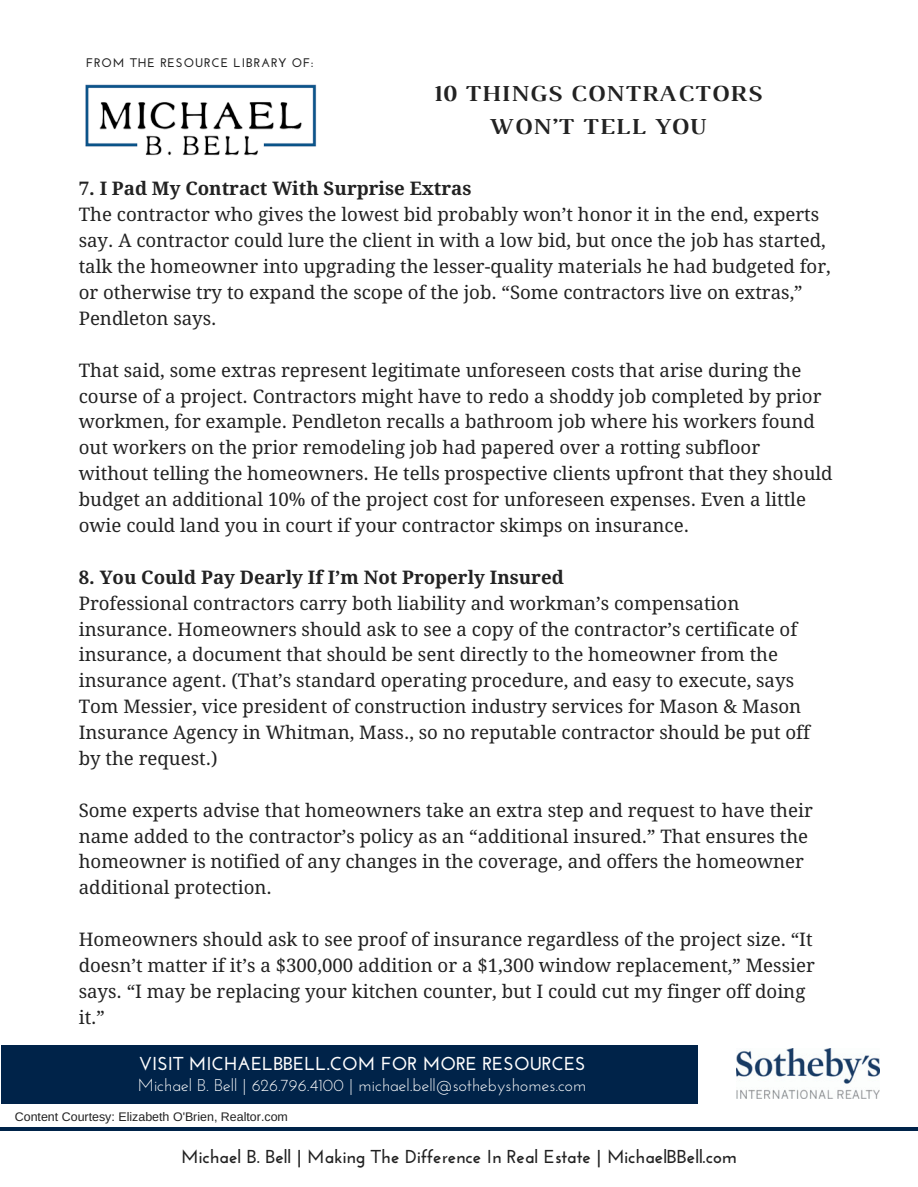
<style>
.page{position:relative;width:918px;height:1187px;background:#fff}
.page>*{position:absolute;margin:0;border:0;box-sizing:border-box;transform-origin:0 0}
.t1{font:700 23.4px/32.7px "Luthier";letter-spacing:.05em;color:#222;text-align:center}
.t2{font:18.75px/25.8px "Droid Serif";color:#222}
.t3{font:700 18.75px "Droid Serif";color:#222}
.t4{font:700 18.75px "Josefin Sans";color:#222}
.t5{font:700 18.75px "Josefin Sans";color:#fff}
.t6{font:17.1px "Josefin Sans";color:#fff}
.t7{font:12.45px "Arimo";color:#222}
.t8{font:700 12.45px "Josefin Sans";letter-spacing:.07em;color:#222}
</style>
<div class="page">
<hr style="left:0;top:1127px;width:918px;height:3px;background:#002349">
<img style="left:737px;top:1048px;width:143px;height:50px">
<img style="left:85px;top:84px;width:232px;height:72px">
<div style="left:1px;top:1045px;width:697px;height:58px;background:#002349"></div>
<p class="t8" style="left:86px;top:58px;width:229px">FROM THE RESOURCE LIBRARY OF:</p>
<p class="t1" style="left:433px;top:79px;width:330px">10 THINGS CONTRACTORS<br>WON’T TELL YOU</p>
<p class="t3" style="left:79px;top:178px;width:394px">7. I Pad My Contract With Surprise Extras</p>
<p class="t2" style="left:79px;top:202px;width:754px">The contractor who gives the lowest bid probably won’t honor it in the end, experts say. A contractor could lure the client in with a low bid, but once the job has started, talk the homeowner into upgrading the lesser-quality materials he had budgeted for, or otherwise try to expand the scope of the job. “Some contractors live on extras,” Pendleton says.</p>
<p class="t2" style="left:79px;top:357px;width:755px">That said, some extras represent legitimate unforeseen costs that arise during the course of a project. Contractors might have to redo a shoddy job completed by prior workmen, for example. Pendleton recalls a bathroom job where his workers found out workers on the prior remodeling job had papered over a rotting subfloor without telling the homeowners. He tells prospective clients upfront that they should budget an additional 10% of the project cost for unforeseen expenses. Even a little owie could land you in court if your contractor skimps on insurance.</p>
<p class="t3" style="left:79px;top:566px;width:487px">8. You Could Pay Dearly If I’m Not Properly Insured</p>
<p class="t2" style="left:79px;top:590px;width:733px">Professional contractors carry both liability and workman’s compensation insurance. Homeowners should ask to see a copy of the contractor’s certificate of insurance, a document that should be sent directly to the homeowner from the insurance agent. (That’s standard operating procedure, and easy to execute, says Tom Messier, vice president of construction industry services for Mason &amp; Mason Insurance Agency in Whitman, Mass., so no reputable contractor should be put off by the request.)</p>
<p class="t2" style="left:79px;top:797px;width:736px">Some experts advise that homeowners take an extra step and request to have their name added to the contractor’s policy as an “additional insured.” That ensures the homeowner is notified of any changes in the coverage, and offers the homeowner additional protection.</p>
<p class="t2" style="left:79px;top:926px;width:738px">Homeowners should ask to see proof of insurance regardless of the project size. “It doesn’t matter if it’s a $300,000 addition or a $1,300 window replacement,” Messier says. “I may be replacing your kitchen counter, but I could cut my finger off doing it.”</p>
<p class="t5" style="left:139px;top:1056px;width:449px">VISIT MICHAELBBELL.COM FOR MORE RESOURCES</p>
<p class="t6" style="left:138px;top:1078px;width:450px">Michael B. Bell | 626.796.4100 | michael.bell@sothebyshomes.com</p>
<p class="t7" style="left:15px;top:1109px;width:275px">Content Courtesy: Elizabeth O'Brien, Realtor.com</p>
<p class="t4" style="left:181px;top:1148px;width:557px">Michael B. Bell | Making The Difference In Real Estate | MichaelBBell.com</p>
</div>
